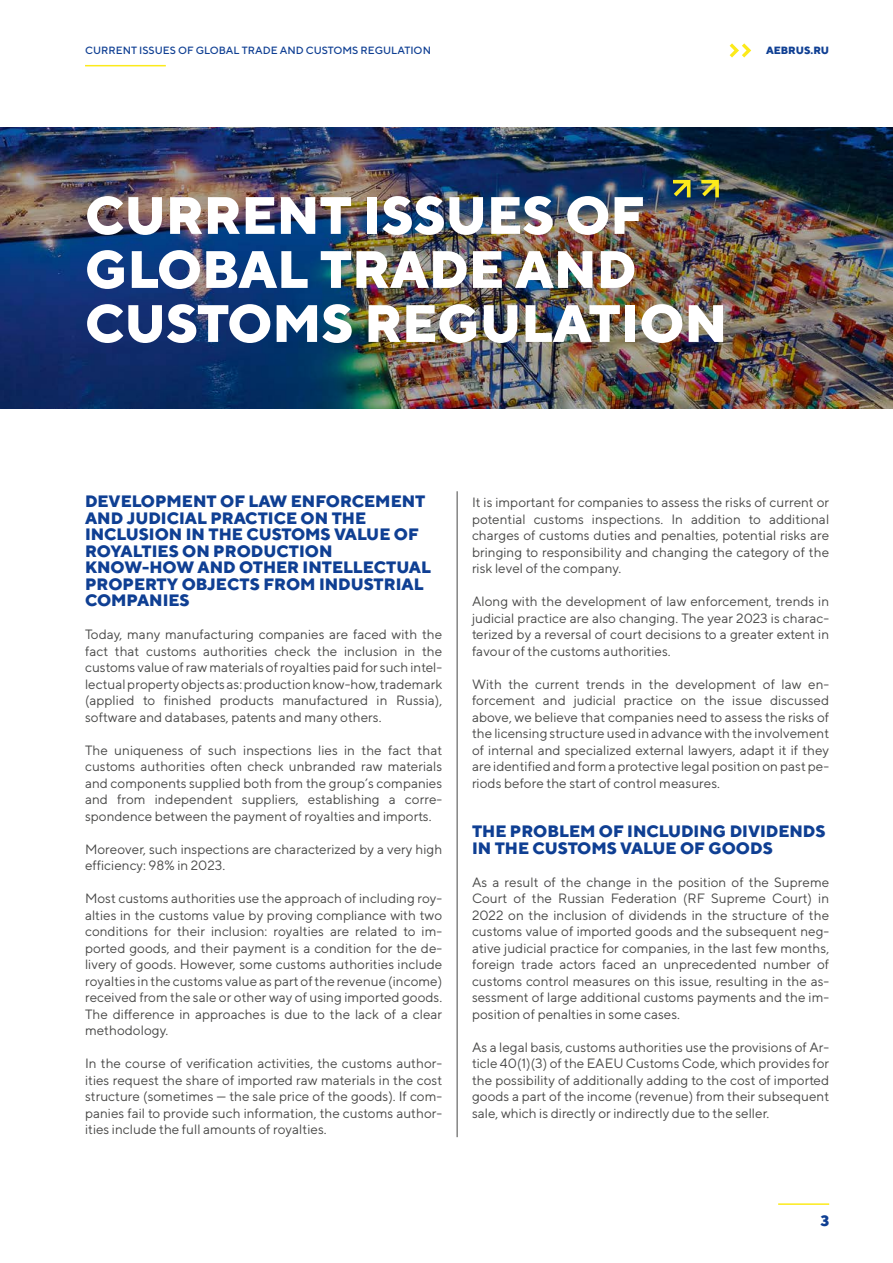
<style>
.page{position:relative;width:893px;height:1263px;background:#fff}
.page>*{position:absolute;margin:0;border:0;box-sizing:border-box;transform-origin:0 0}
.t1{font:800 52.5px/54px "TT Norms";color:#fff}
.t2{font:800 16.5px/16.5px "TT Norms";color:#0f3f93}
.t3{font:800 15px "TT Norms";color:#0f3f93}
.t4{font:13.5px/16.5px "TT Norms";color:#484847;text-align:justify}
.t5{font:500 10.5px "TT Norms";color:#0f3f93}
.t6{font:800 10.5px "TT Norms";color:#0f3f93}
</style>
<div class="page">
<img style="left:0;top:128px;width:893px;height:280px">
<hr style="left:457px;top:491px;width:1px;height:646px;background:#484847">
<svg style="left:673px;top:180px;width:17px;height:17px"></svg>
<svg style="left:701px;top:180px;width:18px;height:17px"></svg>
<hr style="left:85px;top:65px;width:81px;height:1px;background:#fcea1b">
<hr style="left:778px;top:1203px;width:51px;height:2px;background:#fcea1b">
<svg style="left:730px;top:43px;width:21px;height:14px"></svg>
<p class="t5" style="left:85px;top:44px;width:347px">CURRENT ISSUES OF GLOBAL TRADE AND CUSTOMS REGULATION</p>
<p class="t6" style="left:766px;top:44px;width:65px">AEBRUS.RU</p>
<h1 class="t1" style="left:85px;top:187px;width:644px">CURRENT ISSUES OF<br>GLOBAL TRADE AND<br>CUSTOMS REGULATION</h1>
<p class="t2" style="left:85px;top:493px;width:347px">DEVELOPMENT OF LAW ENFORCEMENT<br>AND JUDICIAL PRACTICE ON THE<br>INCLUSION IN THE CUSTOMS VALUE OF<br>ROYALTIES ON PRODUCTION<br>KNOW-HOW AND OTHER INTELLECTUAL<br>PROPERTY OBJECTS FROM INDUSTRIAL<br>COMPANIES</p>
<p class="t4" style="left:85px;top:626px;width:359px">Today, many manufacturing companies are faced with the fact that customs authorities check the inclusion in the customs value of raw materials of royalties paid for such intel&shy;lectual property objects as: production know-how, trademark (applied to finished products manufactured in Russia), software and databases, patents and many others.</p>
<p class="t4" style="left:85px;top:741px;width:359px">The uniqueness of such inspections lies in the fact that customs authorities often check unbranded raw materials and components supplied both from the group’s companies and from independent suppliers, establishing a corre&shy;spondence between the payment of royalties and imports.</p>
<p class="t4" style="left:85px;top:840px;width:359px">Moreover, such inspections are characterized by a very high efficiency: 98% in 2023.</p>
<p class="t4" style="left:85px;top:890px;width:359px">Most customs authorities use the approach of including roy&shy;alties in the customs value by proving compliance with two conditions for their inclusion: royalties are related to im&shy;ported goods, and their payment is a condition for the de&shy;livery of goods. However, some customs authorities include royalties in the customs value as part of the revenue (income) received from the sale or other way of using imported goods.<br>The difference in approaches is due to the lack of a clear methodology.</p>
<p class="t4" style="left:85px;top:1055px;width:359px">In the course of verification activities, the customs author&shy;ities request the share of imported raw materials in the cost structure (sometimes — the sale price of the goods). If com&shy;panies fail to provide such information, the customs author&shy;ities include the full amounts of royalties.</p>
<p class="t4" style="left:472px;top:494px;width:359px">It is important for companies to assess the risks of current or potential customs inspections. In addition to additional charges of customs duties and penalties, potential risks are bringing to responsibility and changing the category of the risk level of the company.</p>
<p class="t4" style="left:472px;top:593px;width:359px">Along with the development of law enforcement, trends in judicial practice are also changing. The year 2023 is charac&shy;terized by a reversal of court decisions to a greater extent in favour of the customs authorities.</p>
<p class="t4" style="left:472px;top:675px;width:359px">With the current trends in the development of law en&shy;forcement and judicial practice on the issue discussed above, we believe that companies need to assess the risks of the licensing structure used in advance with the involvement of internal and specialized external lawyers, adapt it if they are identified and form a protective legal position on past pe&shy;riods before the start of control measures.</p>
<p class="t2" style="left:472px;top:823px;width:355px">THE PROBLEM OF INCLUDING DIVIDENDS<br>IN THE CUSTOMS VALUE OF GOODS</p>
<p class="t4" style="left:472px;top:873px;width:359px">As a result of the change in the position of the Supreme Court of the Russian Federation (RF Supreme Court) in 2022 on the inclusion of dividends in the structure of the customs value of imported goods and the subsequent neg&shy;ative judicial practice for companies, in the last few months, foreign trade actors faced an unprecedented number of customs control measures on this issue, resulting in the as&shy;sessment of large additional customs payments and the im&shy;position of penalties in some cases.</p>
<p class="t4" style="left:472px;top:1038px;width:359px">As a legal basis, customs authorities use the provisions of Ar&shy;ticle 40(1)(3) of the EAEU Customs Code, which provides for the possibility of additionally adding to the cost of imported goods a part of the income (revenue) from their subsequent sale, which is directly or indirectly due to the seller.</p>
<p class="t3" style="left:820px;top:1211px;width:10px">3</p>
</div>
